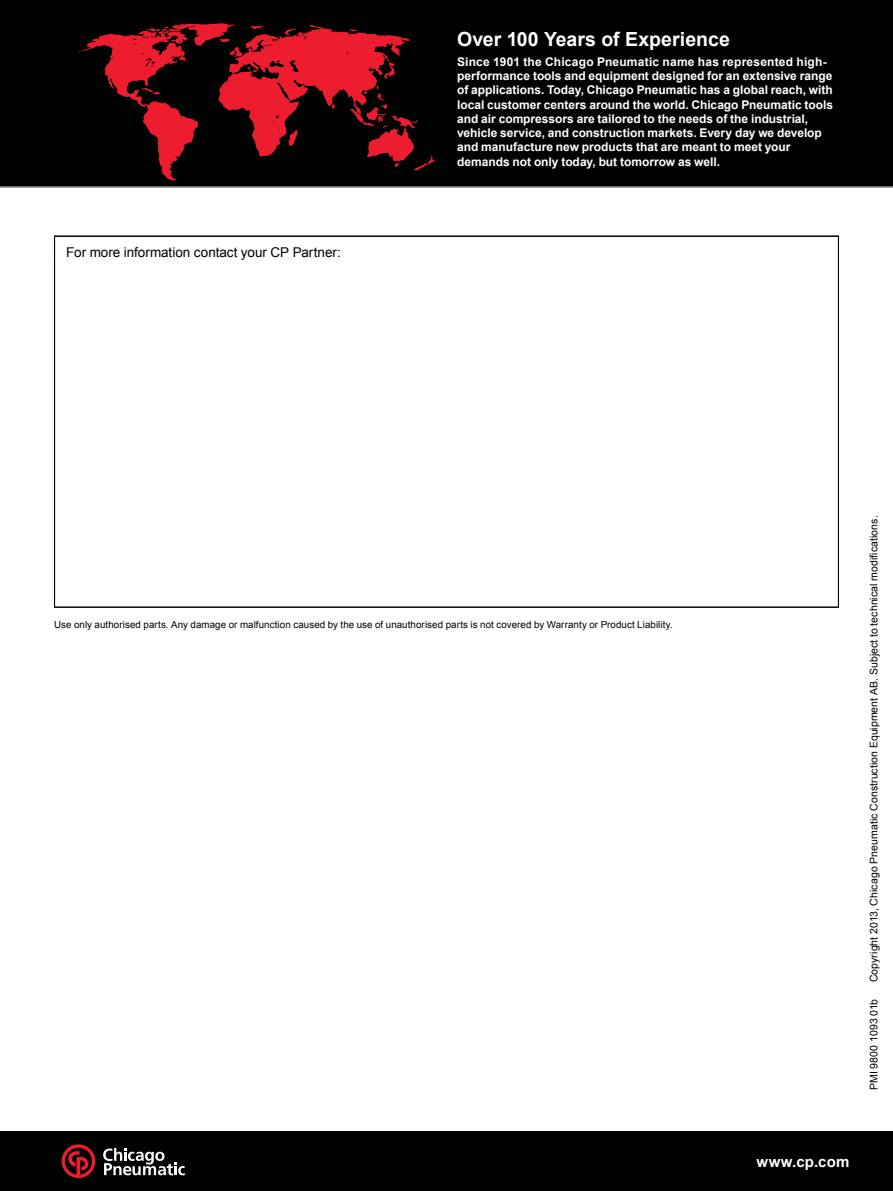
<style>
.page{position:relative;width:893px;height:1191px;background:#fff}
.page>*{position:absolute;margin:0;border:0;box-sizing:border-box;transform-origin:0 0}
.t1{font:700 19.5px "Arial";color:#fff}
.t2{font:700 15px "Arial";letter-spacing:.01em;color:#fff}
.t3{font:13.5px "Arial";color:#000}
.t4{font:700 12px/14.2px "Arial";color:#fff}
.t5{font:10.5px "Arial";letter-spacing:.005em;color:#000}
.t6{font:9.75px "Arial";letter-spacing:.01em;color:#000}
</style>
<div class="page">
<div style="left:0;top:0;width:893px;height:187px;background:#000101"></div>
<div style="left:0;top:1131px;width:893px;height:60px;background:#000101"></div>
<svg style="left:103px;top:1147px;width:82px;height:28px"></svg>
<svg style="left:62px;top:1144px;width:33px;height:34px"></svg>
<svg style="left:78px;top:24px;width:357px;height:157px"></svg>
<p class="t3" style="left:66px;top:243px;width:276px">For more information contact your CP Partner:</p>
<h1 class="t1" style="left:457px;top:26px;width:274px">Over 100 Years of Experience</h1>
<p class="t4" style="left:457px;top:55px;width:378px">Since 1901 the Chicago Pneumatic name has represented high&shy;performance tools and equipment designed for an extensive range of applications. Today, Chicago Pneumatic has a global reach, with local customer centers around the world. Chicago Pneumatic tools and air compressors are tailored to the needs of the industrial, vehicle service, and construction markets. Every day we develop and manufacture new products that are meant to meet your demands not only today, but tomorrow as well.</p>
<p class="t6" style="left:54px;top:618px;width:620px">Use only authorised parts. Any damage or malfunction caused by the use of unauthorised parts is not covered by Warranty or Product Liability.</p>
<p class="t5" style="left:867px;top:982px;width:468px;rotate:-90deg">Copyright 2013, Chicago Pneumatic Construction Equipment AB. Subject to technical modifications.</p>
<p class="t5" style="left:867px;top:1090px;width:93px;rotate:-90deg">PMI 9800 1093 01b</p>
<p class="t2" style="left:756px;top:1151px;width:95px">www.cp.com</p>
</div>
